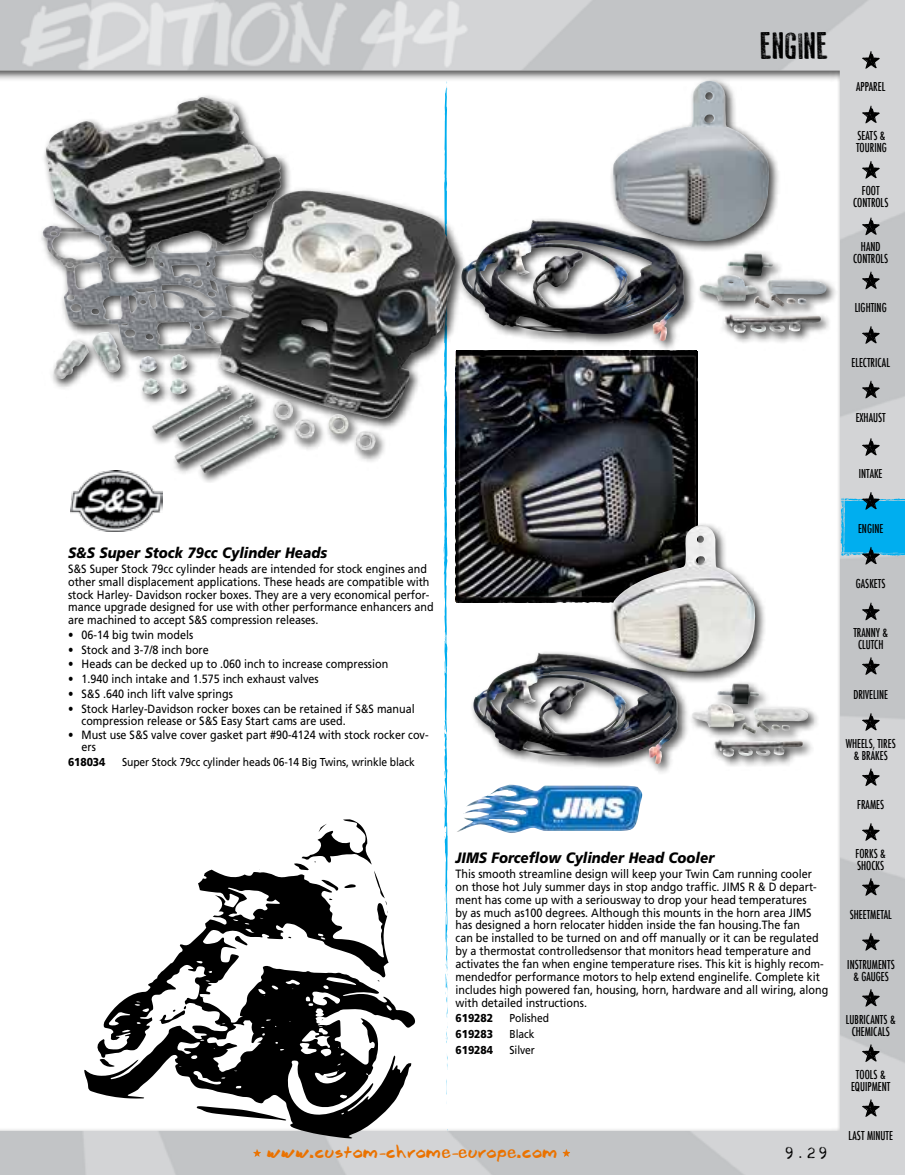
<style>
.page{position:relative;width:905px;height:1175px;background:#fff}
.page>*{position:absolute;margin:0;border:0;box-sizing:border-box;transform-origin:0 0}
.t1{font:37.5px "Old Press";letter-spacing:.02em;color:#000;scale:.9 1}
.t2{font:18px "Brook 23";letter-spacing:.01em;color:#ea7200}
.t3{font:italic 900 15px "Frutiger";color:#000;scale:.9 1}
.t4{font:15px "Draconian Typewriter";color:#000;scale:.9 1}
.t5{font:12px/12.9px "Frutiger";color:#000;scale:.9 1}
.t6{font:500 condensed 12px/12px "Futura";color:#000;text-align:center;scale:.9 1}
.t7{font:11.55px "Frutiger";letter-spacing:-.01em;color:#000;scale:.9 1}
.t8{font:900 11.55px "Frutiger";letter-spacing:-.01em;color:#000;scale:.9 1}
</style>
<div class="page">
<img style="left:0;top:0;width:904px;height:1174px">
<svg style="left:253px;top:1149px;width:8px;height:7px"></svg>
<svg style="left:562px;top:1149px;width:8px;height:7px"></svg>
<svg style="left:862px;top:51px;width:17px;height:18px"></svg>
<svg style="left:862px;top:106px;width:17px;height:17px"></svg>
<svg style="left:862px;top:161px;width:17px;height:18px"></svg>
<svg style="left:862px;top:217px;width:17px;height:18px"></svg>
<svg style="left:862px;top:271px;width:17px;height:18px"></svg>
<svg style="left:862px;top:326px;width:17px;height:18px"></svg>
<svg style="left:862px;top:381px;width:17px;height:17px"></svg>
<svg style="left:862px;top:438px;width:17px;height:18px"></svg>
<svg style="left:840px;top:492px;width:65px;height:72px;background:#32acda"></svg>
<svg style="left:862px;top:602px;width:17px;height:18px"></svg>
<svg style="left:862px;top:657px;width:17px;height:18px"></svg>
<svg style="left:862px;top:713px;width:17px;height:17px"></svg>
<svg style="left:862px;top:768px;width:17px;height:18px"></svg>
<svg style="left:862px;top:823px;width:17px;height:17px"></svg>
<svg style="left:862px;top:878px;width:17px;height:17px"></svg>
<svg style="left:862px;top:933px;width:17px;height:17px"></svg>
<svg style="left:862px;top:989px;width:17px;height:17px"></svg>
<svg style="left:862px;top:1044px;width:17px;height:18px"></svg>
<svg style="left:862px;top:1099px;width:17px;height:17px"></svg>
<svg style="left:446px;top:1078px;width:1px;height:26px"></svg>
<svg style="left:446px;top:1052px;width:2px;height:19px"></svg>
<svg style="left:443px;top:81px;width:5px;height:963px"></svg>
<div style="left:38px;top:93px;width:429px;height:391px;background:#000;opacity:.75"></div>
<img style="left:52px;top:97px;width:148px;height:40px">
<img style="left:70px;top:470px;width:93px;height:61px">
<div style="left:457px;top:76px;width:380px;height:276px;background:#000;opacity:.75"></div>
<img style="left:461px;top:81px;width:308px;height:260px">
<img style="left:456px;top:784px;width:186px;height:49px">
<img style="left:457px;top:351px;width:239px;height:251px">
<div style="left:469px;top:521px;width:350px;height:254px;background:#000;opacity:.75"></div>
<img style="left:472px;top:525px;width:284px;height:239px">
<svg style="left:84px;top:869px;width:331px;height:269px"></svg>
<svg style="left:197px;top:1106px;width:89px;height:14px"></svg>
<svg style="left:100px;top:1058px;width:14px;height:9px"></svg>
<svg style="left:235px;top:935px;width:12px;height:10px"></svg>
<svg style="left:158px;top:1005px;width:28px;height:19px"></svg>
<svg style="left:294px;top:819px;width:94px;height:94px"></svg>
<h1 class="t1" style="left:760px;top:27px;width:75px">ENGINE</h1>
<p class="t6" style="left:856px;top:81px;width:34px">APPAREL</p>
<p class="t6" style="left:856px;top:130px;width:36px;text-align:left">SEATS &amp;<br>TOURING</p>
<p class="t6" style="left:853px;top:185px;width:41px">FOOT<br>CONTROLS</p>
<p class="t6" style="left:853px;top:240px;width:41px">HAND<br>CONTROLS</p>
<p class="t6" style="left:854px;top:301px;width:37px">LIGHTING</p>
<p class="t6" style="left:851px;top:357px;width:44px">ELECTRICAL</p>
<p class="t6" style="left:855px;top:412px;width:35px">EXHAUST</p>
<p class="t6" style="left:858px;top:467px;width:28px">INTAKE</p>
<p class="t3" style="left:68px;top:544px;width:289px">S&amp;S Super Stock 79cc Cylinder Heads</p>
<p class="t5" style="left:68px;top:562px;width:408px">S&amp;S Super Stock 79cc cylinder heads are intended for stock engines and other small displacement applications. These heads are compatible with stock Harley- Davidson rocker boxes. They are a very economical perfor&shy;mance upgrade designed for use with other performance enhancers and are machined to accept S&amp;S compression releases.</p>
<p class="t5" style="left:68px;top:628px;width:141px">• 06-14 big twin models</p>
<p class="t5" style="left:68px;top:643px;width:158px">• Stock and 3-7/8 inch bore</p>
<p class="t5" style="left:68px;top:657px;width:357px">• Heads can be decked up to .060 inch to increase compression</p>
<p class="t5" style="left:68px;top:672px;width:280px">• 1.940 inch intake and 1.575 inch exhaust valves</p>
<p class="t5" style="left:68px;top:687px;width:185px">• S&amp;S .640 inch lift valve springs</p>
<p class="t5" style="left:82px;top:702px;width:372px;line-height:12px;text-indent:-14px">• Stock Harley-Davidson rocker boxes can be retained if S&amp;S manual compression release or S&amp;S Easy Start cams are used.</p>
<p class="t5" style="left:82px;top:729px;width:387px;line-height:12px;text-indent:-14px">• Must use S&amp;S valve cover gasket part #90-4124 with stock rocker cov&shy;ers</p>
<p class="t8" style="left:68px;top:755px;width:43px">618034</p>
<p class="t7" style="left:122px;top:755px;width:327px">Super Stock 79cc cylinder heads 06-14 Big Twins, wrinkle black</p>
<p class="t3" style="left:455px;top:849px;width:289px">JIMS Forceflow Cylinder Head Cooler</p>
<p class="t5" style="left:455px;top:867px;width:416px">This smooth streamline design will keep your Twin Cam running cooler<br>on those hot July summer days in stop andgo traffic. JIMS R &amp; D depart&shy;ment has come up with a seriousway to drop your head temperatures<br>by as much as100 degrees. Although this mounts in the horn area JIMS has designed a horn relocater hidden inside the fan housing.The fan<br>can be installed to be turned on and off manually or it can be regulated by a thermostat controlledsensor that monitors head temperature and activates the fan when engine temperature rises. This kit is highly recom&shy;mendedfor performance motors to help extend enginelife. Complete kit includes high powered fan, housing, horn, hardware and all wiring, along with detailed instructions.</p>
<p class="t8" style="left:455px;top:1010px;width:43px">619282</p>
<p class="t7" style="left:509px;top:1010px;width:45px">Polished</p>
<p class="t8" style="left:455px;top:1026px;width:43px">619283</p>
<p class="t7" style="left:509px;top:1027px;width:29px">Black</p>
<p class="t8" style="left:455px;top:1043px;width:43px">619284</p>
<p class="t7" style="left:509px;top:1043px;width:30px">Silver</p>
<h2 class="t2" style="left:267px;top:1141px;width:292px">www.custom-chrome-europe.com</h2>
<p class="t4" style="left:783px;top:1143px;width:51px">9.29</p>
<p class="t6" style="left:858px;top:522px;width:30px">ENGINE</p>
<p class="t6" style="left:855px;top:577px;width:35px">GASKETS</p>
<p class="t6" style="left:853px;top:627px;width:40px">TRANNY &amp;<br>CLUTCH</p>
<p class="t6" style="left:853px;top:688px;width:40px">DRIVELINE</p>
<p class="t6" style="left:845px;top:737px;width:57px">WHEELS, TIRES &amp; BRAKES</p>
<p class="t6" style="left:857px;top:798px;width:31px">FRAMES</p>
<p class="t6" style="left:855px;top:847px;width:35px;text-align:left">FORKS &amp;<br>SHOCKS</p>
<p class="t6" style="left:849px;top:909px;width:48px">SH EETMETAL</p>
<p class="t6" style="left:847px;top:958px;width:54px">INSTRUMENTS &amp; GAUGES</p>
<p class="t6" style="left:845px;top:1013px;width:57px">LUBRICANTS &amp;<br>CHEMICALS</p>
<p class="t6" style="left:851px;top:1068px;width:45px">TOOLS &amp;<br>EQUIPMENT</p>
<p class="t6" style="left:848px;top:1130px;width:27px">LAST MINUTE</p>
</div>
